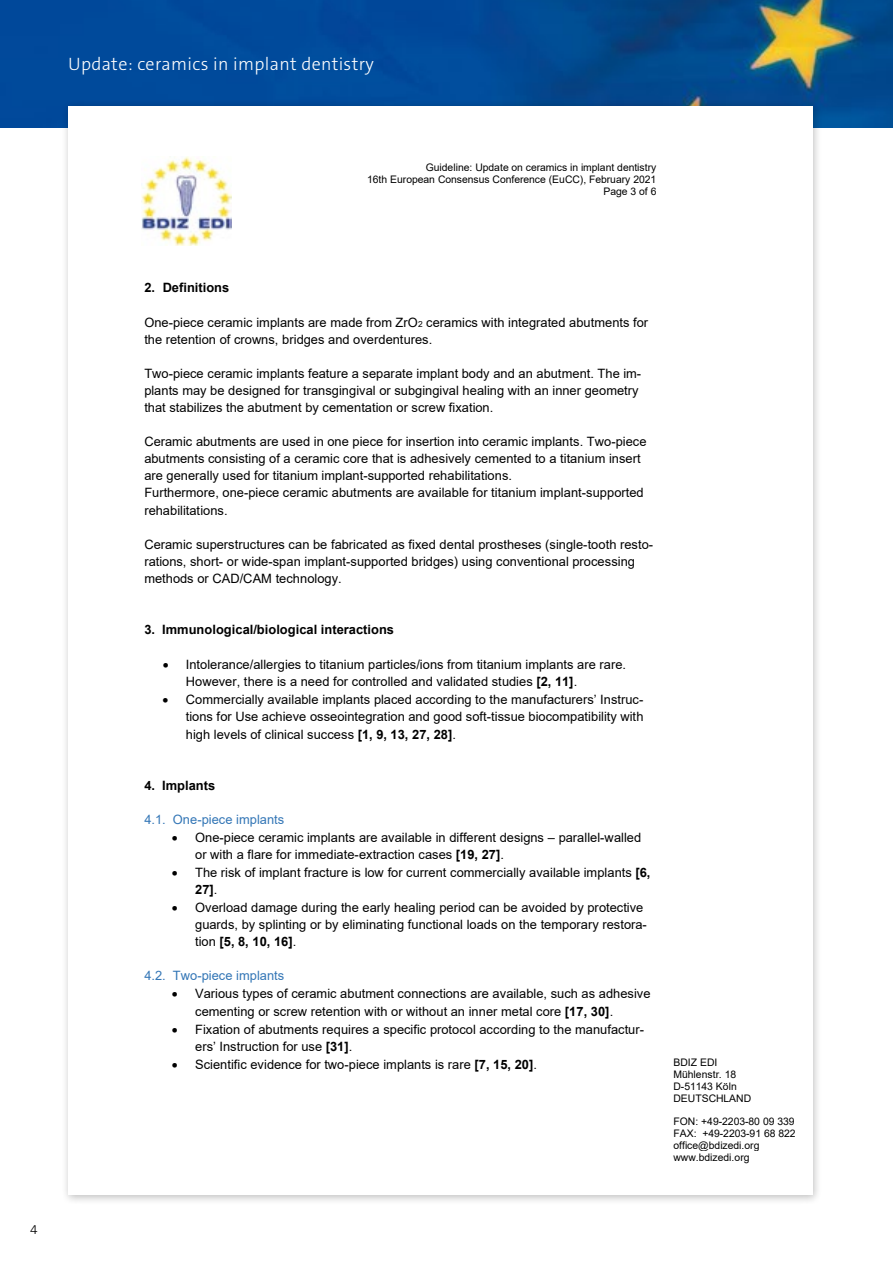
<style>
.page{position:relative;width:893px;height:1263px;background:#fff}
.page>*{position:absolute;margin:0;border:0;box-sizing:border-box;transform-origin:0 0}
.t1{font:300 18px "The Sans C5";letter-spacing:.02em;color:#fff}
.t2{font:300 13.5px "The Sans C5";color:#000}
.t3{font:12.9px/17.1px "Arial";color:#000}
.t4{font:700 12.9px "Arial";letter-spacing:.005em;color:#000}
.t5{font:12.9px "Arial";letter-spacing:.005em;color:#3376b6}
.t6{font:10.35px/12px "Arial";letter-spacing:-.005em;color:#000}
.s1{font-size:8.4px}
.s2{font-weight:700}
</style>
<div class="page">
<img style="left:0;top:0;width:893px;height:128px">
<div style="left:62px;top:100px;width:760px;height:1104px;background:#000;opacity:.25"></div>
<div style="left:68px;top:106px;width:744px;height:1089px;background:#fff"></div>
<img style="left:142px;top:157px;width:90px;height:89px">
<h1 class="t1" style="left:68px;top:53px;width:307px">Update: ceramics in implant dentistry</h1>
<p class="t2" style="left:30px;top:1221px;width:9px">4</p>
<p class="t6" style="left:367px;top:161px;width:291px;text-align:right">Guideline: Update on ceramics in implant dentistry<br>16th European Consensus Conference (EuCC), February 2021<br>Page 3 of 6</p>
<p class="t4" style="left:144px;top:279px;width:87px">2. Definitions</p>
<p class="t3" style="left:144px;top:313px;width:505px">One-piece ceramic implants are made from ZrO<span class="s1">2</span> ceramics with integrated abutments for the retention of crowns, bridges and overdentures.</p>
<p class="t3" style="left:144px;top:365px;width:498px">Two-piece ceramic implants feature a separate implant body and an abutment. The im&shy;plants may be designed for transgingival or subgingival healing with an inner geometry that stabilizes the abutment by cementation or screw fixation.</p>
<p class="t3" style="left:144px;top:433px;width:504px">Ceramic abutments are used in one piece for insertion into ceramic implants. Two-piece abutments consisting of a ceramic core that is adhesively cemented to a titanium insert are generally used for titanium implant-supported rehabilitations.<br>Furthermore, one-piece ceramic abutments are available for titanium implant-supported rehabilitations.</p>
<p class="t3" style="left:144px;top:536px;width:510px">Ceramic superstructures can be fabricated as fixed dental prostheses (single-tooth resto&shy;rations, short- or wide-span implant-supported bridges) using conventional processing methods or CAD/CAM technology.</p>
<p class="t4" style="left:144px;top:621px;width:251px">3. Immunological/biological interactions</p>
<p class="t3" style="left:186px;top:656px;width:442px;text-indent:-23px">• Intolerance/allergies to titanium particles/ions from titanium implants are rare.<br>However, there is a need for controlled and validated studies <span class="s2">[2, 11]</span>.</p>
<p class="t3" style="left:186px;top:691px;width:459px;text-align:justify;text-indent:-23px">• Commercially available implants placed according to the manufacturers’ Instruc&shy;tions for Use achieve osseointegration and good soft-tissue biocompatibility with high levels of clinical success <span class="s2">[1, 9, 13, 27, 28]</span>.</p>
<p class="t4" style="left:144px;top:776px;width:72px">4. Implants</p>
<p class="t5" style="left:144px;top:810px;width:141px">4.1. One-piece implants</p>
<p class="t3" style="left:195px;top:829px;width:447px;text-indent:-23px">• One-piece ceramic implants are available in different designs – parallel-walled or with a flare for immediate-extraction cases <span class="s2">[19, 27]</span>.</p>
<p class="t3" style="left:195px;top:864px;width:457px;text-indent:-23px">• The risk of implant fracture is low for current commercially available implants <span class="s2">[6,<br>27]</span>.</p>
<p class="t3" style="left:195px;top:899px;width:453px;text-indent:-23px">• Overload damage during the early healing period can be avoided by protective guards, by splinting or by eliminating functional loads on the temporary restora&shy;tion <span class="s2">[5, 8, 10, 16]</span>.</p>
<p class="t5" style="left:144px;top:967px;width:141px">4.2. Two-piece implants</p>
<p class="t3" style="left:195px;top:985px;width:457px;text-indent:-23px">• Various types of ceramic abutment connections are available, such as adhesive cementing or screw retention with or without an inner metal core <span class="s2">[17, 30]</span>.</p>
<p class="t3" style="left:195px;top:1020px;width:450px;text-indent:-23px">• Fixation of abutments requires a specific protocol according to the manufactur&shy;ers’ Instruction for use <span class="s2">[31]</span>.</p>
<p class="t3" style="left:172px;top:1055px;width:366px">• Scientific evidence for two-piece implants is rare <span class="s2">[7, 15, 20]</span>.</p>
<p class="t6" style="left:673px;top:1056px;width:79px">BDIZ EDI<br>Mühlenstr. 18<br>D-51143 Köln<br>DEUTSCHLAND</p>
<p class="t6" style="left:673px;top:1115px;width:124px">FON: +49-2203-80 09 339<br>FAX: +49-2203-91 68 822 office@bdizedi.org www.bdizedi.org</p>
</div>
